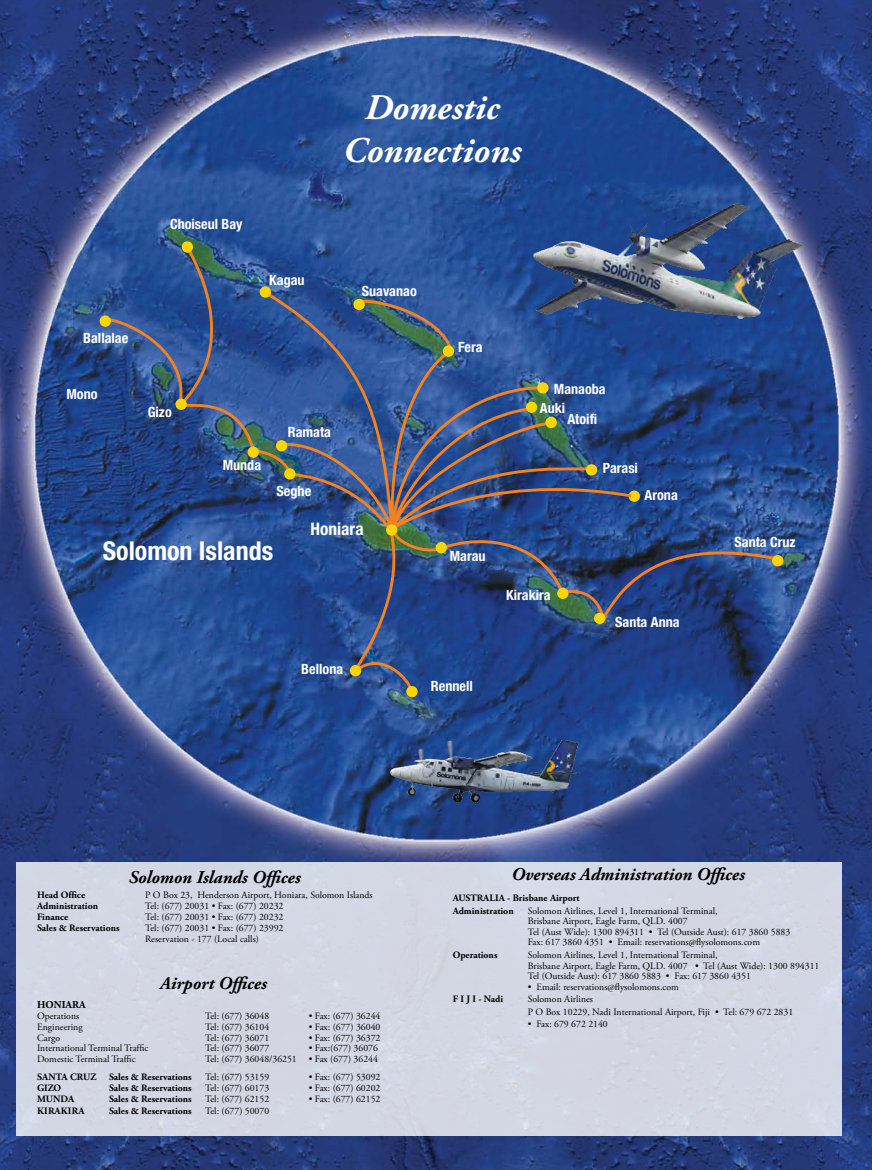
<style>
.page{position:relative;width:872px;height:1170px;background:#fff}
.page>*{position:absolute;margin:0;border:0;box-sizing:border-box;transform-origin:0 0}
.t1{font:italic 700 36px/43.2px "Adobe Garamond Pro";color:#fff;text-align:center}
.t2{font:700 condensed 25.95px "Helvetica Neue";color:#fff}
.t3{font:italic 700 18px "Adobe Garamond Pro";color:#000}
.t4{font:700 condensed 17.25px "Helvetica Neue";color:#fff}
.t5{font:700 condensed 14.1px "Helvetica Neue";color:#fff}
.t6{font:700 10.5px "Adobe Garamond Pro";color:#000}
.t7{font:9.75px/10.5px "Adobe Garamond Pro";color:#000}
.t8{font:700 9.75px/12.6px "Adobe Garamond Pro";color:#000}
</style>
<div class="page">
<img style="left:0;top:0;width:872px;height:1169px">
<div style="left:16px;top:862px;width:825px;height:273px;background:#d3d7e3"></div>
<svg style="left:102px;top:246px;width:451px;height:289px"></svg>
<svg style="left:352px;top:529px;width:429px;height:164px"></svg>
<div style="left:260px;top:286px;width:11px;height:12px;background:#ffd400;border-radius:50%"></div>
<div style="left:100px;top:315px;width:11px;height:12px;background:#ffd400;border-radius:50%"></div>
<div style="left:182px;top:241px;width:11px;height:11px;background:#ffd400;border-radius:50%"></div>
<div style="left:406px;top:686px;width:11px;height:11px;background:#ffd400;border-radius:50%"></div>
<div style="left:772px;top:555px;width:11px;height:11px;background:#ffd400;border-radius:50%"></div>
<div style="left:353px;top:299px;width:12px;height:11px;background:#ffd400;border-radius:50%"></div>
<div style="left:443px;top:345px;width:11px;height:12px;background:#ffd400;border-radius:50%"></div>
<div style="left:628px;top:490px;width:12px;height:12px;background:#ffd400;border-radius:50%"></div>
<div style="left:175px;top:398px;width:12px;height:12px;background:#ffd400;border-radius:50%"></div>
<div style="left:248px;top:446px;width:11px;height:12px;background:#ffd400;border-radius:50%"></div>
<div style="left:276px;top:440px;width:11px;height:11px;background:#ffd400;border-radius:50%"></div>
<div style="left:284px;top:468px;width:11px;height:11px;background:#ffd400;border-radius:50%"></div>
<div style="left:350px;top:665px;width:11px;height:11px;background:#ffd400;border-radius:50%"></div>
<svg style="left:351px;top:385px;width:283px;height:288px"></svg>
<div style="left:386px;top:524px;width:11px;height:11px;background:#ffd400;border-radius:50%"></div>
<div style="left:537px;top:382px;width:11px;height:11px;background:#ffd400;border-radius:50%"></div>
<img style="left:523px;top:196px;width:284px;height:133px">
<img style="left:376px;top:711px;width:217px;height:133px">
<h1 class="t1" style="left:343px;top:87px;width:180px">Domestic<br>Connections</h1>
<h3 class="t5" style="left:83px;top:329px;width:47px">Ballalae</h3>
<h3 class="t5" style="left:66px;top:385px;width:33px">Mono</h3>
<h3 class="t5" style="left:170px;top:215px;width:74px">Choiseul Bay</h3>
<h3 class="t5" style="left:269px;top:271px;width:37px">Kagau</h3>
<h3 class="t5" style="left:148px;top:403px;width:26px">Gizo</h3>
<h3 class="t5" style="left:223px;top:456px;width:40px">Munda</h3>
<h3 class="t5" style="left:288px;top:424px;width:45px">Ramata</h3>
<h3 class="t5" style="left:277px;top:482px;width:36px">Seghe</h3>
<h3 class="t5" style="left:362px;top:282px;width:57px">Suavanao</h3>
<h3 class="t5" style="left:458px;top:338px;width:26px">Fera</h3>
<h3 class="t5" style="left:554px;top:380px;width:53px">Manaoba</h3>
<h3 class="t5" style="left:540px;top:399px;width:27px">Auki</h3>
<h3 class="t5" style="left:567px;top:410px;width:31px">Atoifi</h3>
<h3 class="t5" style="left:602px;top:459px;width:37px">Parasi</h3>
<h3 class="t5" style="left:644px;top:486px;width:35px">Arona</h3>
<h3 class="t4" style="left:310px;top:518px;width:55px">Honiara</h3>
<h2 class="t2" style="left:103px;top:534px;width:172px">Solomon Islands</h2>
<h3 class="t5" style="left:734px;top:533px;width:63px">Santa Cruz</h3>
<h3 class="t5" style="left:450px;top:547px;width:37px">Marau</h3>
<h3 class="t5" style="left:301px;top:660px;width:43px">Bellona</h3>
<h3 class="t5" style="left:431px;top:677px;width:43px">Rennell</h3>
<h3 class="t5" style="left:506px;top:586px;width:46px">Kirakira</h3>
<h3 class="t5" style="left:615px;top:613px;width:66px">Santa Anna</h3>
<h3 class="t3" style="left:129px;top:866px;width:173px">Solomon Islands Offices</h3>
<p class="t8" style="left:37px;top:889px;width:49px">Head Office</p>
<p class="t7" style="left:145px;top:890px;width:229px">P O Box 23, Henderson Airport, Honiara, Solomon Islands</p>
<p class="t8" style="left:37px;top:899px;width:62px">Administration</p>
<p class="t7" style="left:145px;top:901px;width:140px">Tel: (677) 20031 • Fax: (677) 20232</p>
<p class="t8" style="left:37px;top:910px;width:33px">Finance</p>
<p class="t7" style="left:145px;top:911px;width:140px">Tel: (677) 20031 • Fax: (677) 20232</p>
<p class="t8" style="left:37px;top:921px;width:84px">Sales &amp; Reservations</p>
<p class="t7" style="left:145px;top:922px;width:140px">Tel: (677) 20031 • Fax: (677) 23992<br>Reservation - 177 (Local calls)</p>
<h3 class="t3" style="left:160px;top:972px;width:108px">Airport Offices</h3>
<p class="t6" style="left:37px;top:998px;width:37px">HONIARA</p>
<p class="t7" style="left:37px;top:1010px;width:44px">Operations</p>
<p class="t7" style="left:205px;top:1010px;width:66px">Tel: (677) 36048</p>
<p class="t7" style="left:309px;top:1010px;width:73px">• Fax: (677) 36244</p>
<p class="t7" style="left:37px;top:1021px;width:47px">Engineering</p>
<p class="t7" style="left:205px;top:1021px;width:66px">Tel: (677) 36104</p>
<p class="t7" style="left:309px;top:1021px;width:73px">• Fax: (677) 36040</p>
<p class="t7" style="left:37px;top:1032px;width:25px">Cargo</p>
<p class="t7" style="left:205px;top:1032px;width:66px">Tel: (677) 36071</p>
<p class="t7" style="left:309px;top:1032px;width:73px">• Fax: (677) 36372</p>
<p class="t7" style="left:37px;top:1043px;width:113px">International Terminal Traffic</p>
<p class="t7" style="left:205px;top:1043px;width:66px">Tel: (677) 36077</p>
<p class="t7" style="left:309px;top:1043px;width:71px">• Fax:(677) 36076</p>
<p class="t7" style="left:37px;top:1054px;width:100px">Domestic Terminal Traffic</p>
<p class="t7" style="left:205px;top:1054px;width:174px">Tel: (677) 36048/36251 • Fax (677) 36244</p>
<p class="t8" style="left:37px;top:1071px;width:156px">sant a cruz Sales &amp; Reservations</p>
<p class="t7" style="left:205px;top:1072px;width:66px">Tel: (677) 53159</p>
<p class="t7" style="left:309px;top:1072px;width:73px">• Fax: (677) 53092</p>
<p class="t8" style="left:37px;top:1081px;width:52px">GIZO S</p>
<p class="t8" style="left:114px;top:1081px;width:79px">ales &amp; Reservations</p>
<p class="t7" style="left:205px;top:1083px;width:66px">Tel: (677) 60173</p>
<p class="t7" style="left:309px;top:1083px;width:73px">• Fax: (677) 60202</p>
<p class="t8" style="left:37px;top:1092px;width:48px">MUNDAS</p>
<p class="t8" style="left:114px;top:1092px;width:79px">ales &amp; Reservations</p>
<p class="t7" style="left:205px;top:1093px;width:66px">Tel: (677) 62152</p>
<p class="t7" style="left:309px;top:1093px;width:73px">• Fax: (677) 62152</p>
<p class="t8" style="left:37px;top:1104px;width:49px">Kiraki ra</p>
<p class="t8" style="left:109px;top:1104px;width:84px">Sales &amp; Reservations</p>
<p class="t7" style="left:205px;top:1105px;width:66px">Tel: (677) 50070</p>
<h3 class="t3" style="left:511px;top:863px;width:235px">Overseas Administration Offices</h3>
<p class="t8" style="left:453px;top:892px;width:128px">AUSTRALIA - Brisbane Airport<br>Administration</p>
<p class="t7" style="left:528px;top:905px;width:264px">Solomon Airlines, Level 1, International Terminal,<br>Brisbane Airport, Eagle Farm, QLD. 4007<br>Tel (Aust Wide): 1300 894311 • Tel (Outside Aust): 617 3860 5883<br>Fax: 617 3860 4351 • Email: reservations@flysolomons.com</p>
<p class="t8" style="left:453px;top:948px;width:46px">Operations</p>
<p class="t7" style="left:528px;top:949px;width:293px">Solomon Airlines, Level 1, International Terminal,<br>Brisbane Airport, Eagle Farm, QLD. 4007 • Tel (Aust Wide): 1300 894311<br>Tel (Outside Aust): 617 3860 5883 • Fax: 617 3860 4351</p>
<p class="t7" style="left:528px;top:981px;width:152px">• Email: reservations@flysolomons.com</p>
<p class="t8" style="left:453px;top:992px;width:52px">F I J I - Nadi</p>
<p class="t7" style="left:528px;top:993px;width:267px;line-height:12.6px">Solomon Airlines<br>P O Box 10229, Nadi International Airport, Fiji • Tel: 679 672 2831</p>
<p class="t7" style="left:528px;top:1019px;width:82px">• Fax: 679 672 2140</p>
</div>
